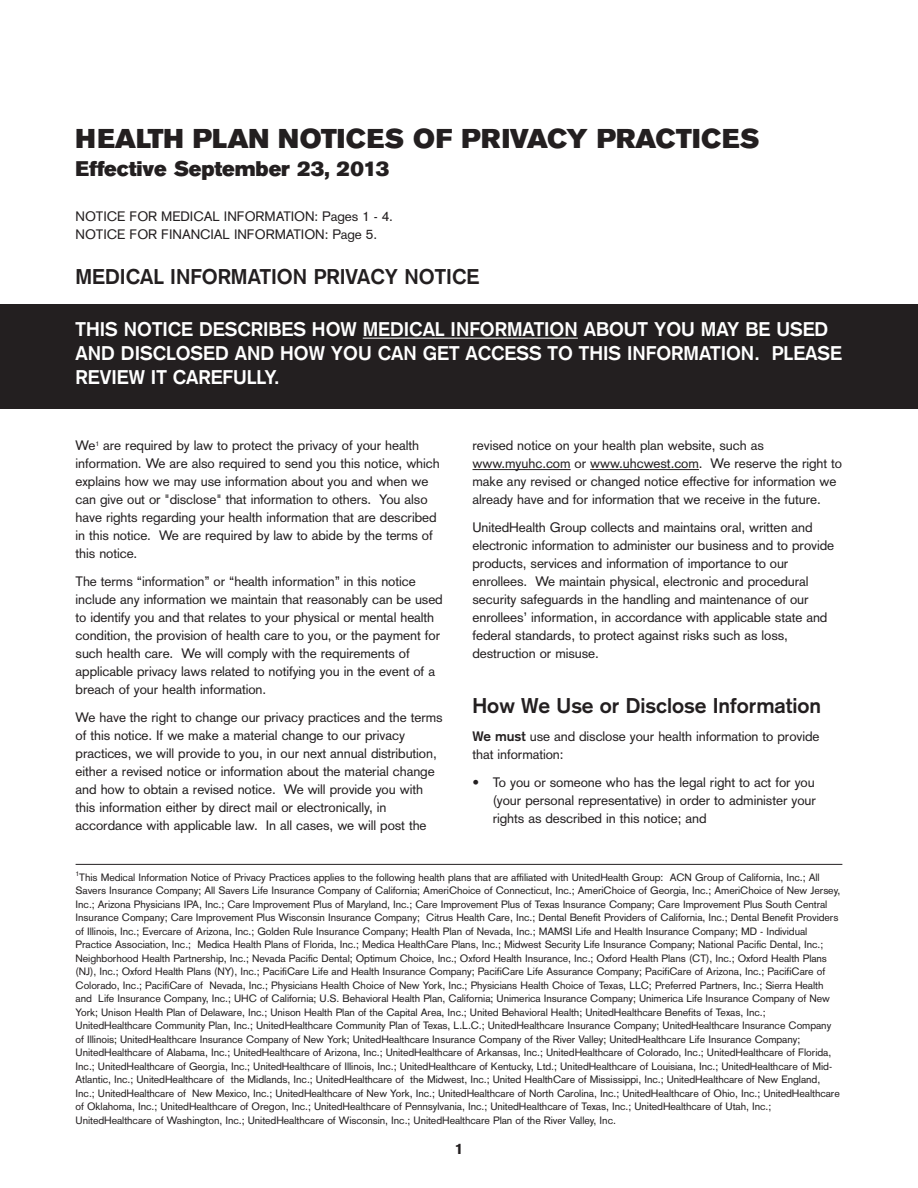
<style>
.page{position:relative;width:918px;height:1188px;background:#fff}
.page>*{position:absolute;margin:0;border:0;box-sizing:border-box;transform-origin:0 0}
.t1{font:27px "Akzidenz Grotesk Std Super";letter-spacing:.01em;color:#231f20}
.t2{font:700 21px "Akzidenz Grotesk";color:#231f20}
.t3{font:21px "Akzidenz Grotesk Std Super";letter-spacing:-.005em;color:#231f20}
.t4{font:700 19.5px/24px "Akzidenz Grotesk";color:#fff}
.t5{font:700 15px "Akzidenz Grotesk Std";color:#231f20}
.t6{font:13.5px/18px "Akzidenz Grotesk";letter-spacing:-.005em;color:#231f20}
.t7{font:10.5px/13.5px "Akzidenz Grotesk";letter-spacing:-.005em;color:#231f20}
.s1{font-weight:700}
</style>
<div class="page">
<div style="left:0;top:304px;width:918px;height:105px;background:#231f20"></div>
<hr style="left:363px;top:338px;width:215px;height:1px;background:#fff">
<hr style="left:76px;top:864px;width:766px;height:1px;background:#231f20">
<hr style="left:472px;top:469px;width:99px;height:1px;background:#231f20">
<hr style="left:590px;top:469px;width:109px;height:1px;background:#231f20">
<h1 class="t1" style="left:76px;top:129px;width:685px">HEALTH PLAN NOTICES OF PRIVACY PRACTICES</h1>
<h2 class="t3" style="left:76px;top:161px;width:315px">Effective September 23, 2013</h2>
<p class="t6" style="left:76px;top:209px;width:319px">NOTICE FOR MEDICAL INFORMATION: Pages 1 - 4.<br>NOTICE FOR FINANCIAL INFORMATION: Page 5.</p>
<h2 class="t2" style="left:76px;top:270px;width:405px">MEDICAL INFORMATION PRIVACY NOTICE</h2>
<h3 class="t4" style="left:76px;top:319px;width:768px">THIS NOTICE DESCRIBES HOW MEDICAL INFORMATION ABOUT YOU MAY BE USED<br>AND DISCLOSED AND HOW YOU CAN GET ACCESS TO THIS INFORMATION. PLEASE<br>REVIEW IT CAREFULLY.</h3>
<p class="t6" style="left:76px;top:438px;width:366px">We<sup>1</sup> are required by law to protect the privacy of your health information. We are also required to send you this notice, which explains how we may use information about you and when we can give out or "disclose" that information to others. You also have rights regarding your health information that are described in this notice. We are required by law to abide by the terms of this notice.</p>
<p class="t6" style="left:76px;top:574px;width:369px">The terms “information” or “health information” in this notice include any information we maintain that reasonably can be used to identify you and that relates to your physical or mental health condition, the provision of health care to you, or the payment for such health care. We will comply with the requirements of applicable privacy laws related to notifying you in the event of a breach of your health information.</p>
<p class="t6" style="left:76px;top:709px;width:369px">We have the right to change our privacy practices and the terms of this notice. If we make a material change to our privacy practices, we will provide to you, in our next annual distribution, either a revised notice or information about the material change and how to obtain a revised notice. We will provide you with this information either by direct mail or electronically, in accordance with applicable law. In all cases, we will post the</p>
<p class="t6" style="left:472px;top:438px;width:371px">revised notice on your health plan website, such as www.myuhc.com or www.uhcwest.com. We reserve the right to make any revised or changed notice effective for information we already have and for information that we receive in the future.</p>
<p class="t6" style="left:472px;top:520px;width:363px">UnitedHealth Group collects and maintains oral, written and electronic information to administer our business and to provide products, services and information of importance to our enrollees. We maintain physical, electronic and procedural security safeguards in the handling and maintenance of our enrollees’ information, in accordance with applicable state and federal standards, to protect against risks such as loss, destruction or misuse.</p>
<h2 class="t2" style="left:472px;top:698px;width:350px">How We Use or Disclose Information</h2>
<p class="t6" style="left:472px;top:729px;width:349px"><span class="s1">We must</span> use and disclose your health information to provide that information:</p>
<p class="t6" style="left:493px;top:775px;width:325px;text-align:justify;text-indent:-20px">• To you or someone who has the legal right to act for you (your personal representative) in order to administer your rights as described in this notice; and</p>
<p class="t7" style="left:76px;top:872px;width:766px"><sup>1</sup>This Medical Information Notice of Privacy Practices applies to the following health plans that are affiliated with UnitedHealth Group: ACN Group of California, Inc.; All Savers Insurance Company; All Savers Life Insurance Company of California; AmeriChoice of Connecticut, Inc.; AmeriChoice of Georgia, Inc.; AmeriChoice of New Jersey, Inc.; Arizona Physicians IPA, Inc.; Care Improvement Plus of Maryland, Inc.; Care Improvement Plus of Texas Insurance Company; Care Improvement Plus South Central Insurance Company; Care Improvement Plus Wisconsin Insurance Company; Citrus Health Care, Inc.; Dental Benefit Providers of California, Inc.; Dental Benefit Providers of Illinois, Inc.; Evercare of Arizona, Inc.; Golden Rule Insurance Company; Health Plan of Nevada, Inc.; MAMSI Life and Health Insurance Company; MD - Individual Practice Association, Inc.; Medica Health Plans of Florida, Inc.; Medica HealthCare Plans, Inc.; Midwest Security Life Insurance Company; National Pacific Dental, Inc.; Neighborhood Health Partnership, Inc.; Nevada Pacific Dental; Optimum Choice, Inc.; Oxford Health Insurance, Inc.; Oxford Health Plans (CT), Inc.; Oxford Health Plans (NJ), Inc.; Oxford Health Plans (NY), Inc.; PacifiCare Life and Health Insurance Company; PacifiCare Life Assurance Company; PacifiCare of Arizona, Inc.; PacifiCare of Colorado, Inc.; PacifiCare of Nevada, Inc.; Physicians Health Choice of New York, Inc.; Physicians Health Choice of Texas, LLC; Preferred Partners, Inc.; Sierra Health and Life Insurance Company, Inc.; UHC of California; U.S. Behavioral Health Plan, California; Unimerica Insurance Company; Unimerica Life Insurance Company of New York; Unison Health Plan of Delaware, Inc.; Unison Health Plan of the Capital Area, Inc.; United Behavioral Health; UnitedHealthcare Benefits of Texas, Inc.; UnitedHealthcare Community Plan, Inc.; UnitedHealthcare Community Plan of Texas, L.L.C.; UnitedHealthcare Insurance Company; UnitedHealthcare Insurance Company of Illinois; UnitedHealthcare Insurance Company of New York; UnitedHealthcare Insurance Company of the River Valley; UnitedHealthcare Life Insurance Company; UnitedHealthcare of Alabama, Inc.; UnitedHealthcare of Arizona, Inc.; UnitedHealthcare of Arkansas, Inc.; UnitedHealthcare of Colorado, Inc.; UnitedHealthcare of Florida, Inc.; UnitedHealthcare of Georgia, Inc.; UnitedHealthcare of Illinois, Inc.; UnitedHealthcare of Kentucky, Ltd.; UnitedHealthcare of Louisiana, Inc.; UnitedHealthcare of Mid-Atlantic, Inc.; UnitedHealthcare of the Midlands, Inc.; UnitedHealthcare of the Midwest, Inc.; United HealthCare of Mississippi, Inc.; UnitedHealthcare of New England, Inc.; UnitedHealthcare of New Mexico, Inc.; UnitedHealthcare of New York, Inc.; UnitedHealthcare of North Carolina, Inc.; UnitedHealthcare of Ohio, Inc.; UnitedHealthcare of Oklahoma, Inc.; UnitedHealthcare of Oregon, Inc.; UnitedHealthcare of Pennsylvania, Inc.; UnitedHealthcare of Texas, Inc.; UnitedHealthcare of Utah, Inc.; UnitedHealthcare of Washington, Inc.; UnitedHealthcare of Wisconsin, Inc.; UnitedHealthcare Plan of the River Valley, Inc.</p>
<h3 class="t5" style="left:455px;top:1144px;width:10px">1</h3>
</div>
